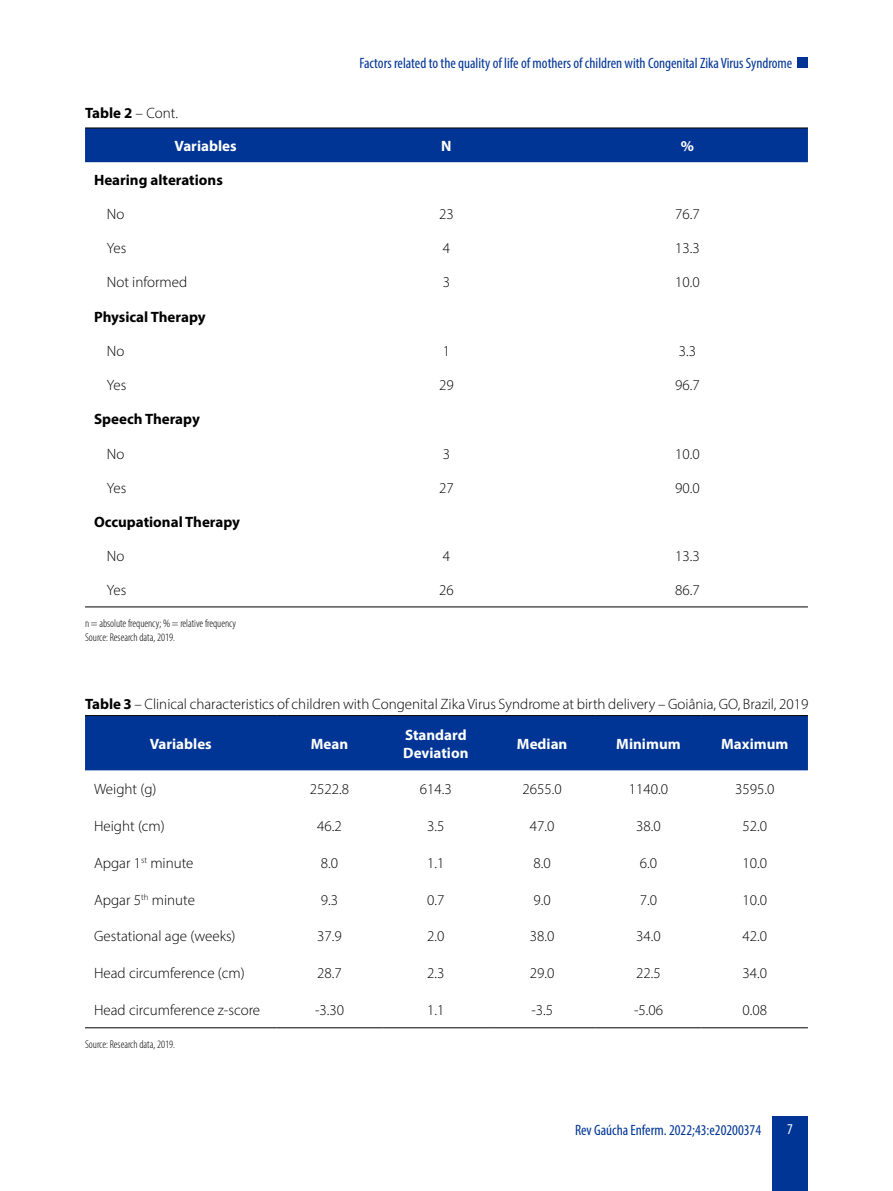
<style>
.page{position:relative;width:893px;height:1191px;background:#fff}
.page>*{position:absolute;margin:0;border:0;box-sizing:border-box;transform-origin:0 0}
.t1{font:300 15px "Myriad Pro";color:#000}
.t2{font:condensed 15px "Myriad Pro";color:#003595}
.t3{font:700 15px "Myriad Pro";color:#000}
.t4{font:700 15px/18px "Myriad Pro";color:#fff}
.t5{font:condensed 15px "Myriad Pro";color:#fff}
.t6{font:300 condensed 11.25px/13.5px "Myriad Pro";color:#000}
.s1{font-weight:300}
.s2{font-weight:700}
</style>
<div class="page">
<div style="left:772px;top:1116px;width:36px;height:75px;background:#003595"></div>
<div style="left:798px;top:57px;width:10px;height:11px;background:#003595"></div>
<div style="left:85px;top:129px;width:723px;height:33px;background:#003595"></div>
<hr style="left:85px;top:128px;width:241px;height:1px;background:#000">
<hr style="left:326px;top:128px;width:241px;height:1px;background:#000">
<hr style="left:567px;top:128px;width:241px;height:1px;background:#000">
<hr style="left:85px;top:606px;width:241px;height:1px;background:#000">
<hr style="left:326px;top:606px;width:241px;height:1px;background:#000">
<hr style="left:567px;top:606px;width:241px;height:1px;background:#000">
<div style="left:85px;top:716px;width:723px;height:54px;background:#003595"></div>
<hr style="left:85px;top:715px;width:191px;height:1px;background:#000">
<hr style="left:276px;top:715px;width:107px;height:1px;background:#000">
<hr style="left:383px;top:715px;width:106px;height:1px;background:#000">
<hr style="left:489px;top:715px;width:106px;height:1px;background:#000">
<hr style="left:595px;top:715px;width:107px;height:1px;background:#000">
<hr style="left:702px;top:715px;width:106px;height:1px;background:#000">
<hr style="left:85px;top:1027px;width:191px;height:1px;background:#000">
<hr style="left:276px;top:1027px;width:107px;height:1px;background:#000">
<hr style="left:383px;top:1027px;width:106px;height:1px;background:#000">
<hr style="left:489px;top:1027px;width:106px;height:1px;background:#000">
<hr style="left:595px;top:1027px;width:107px;height:1px;background:#000">
<hr style="left:702px;top:1027px;width:106px;height:1px;background:#000">
<p class="t3" style="left:85px;top:103px;width:95px">Table 2 <span class="s1">– Cont.</span></p>
<p class="t2" style="left:359px;top:54px;width:434px">Factors related to the quality of life of mothers of children with Congenital Zika Virus Syndrome</p>
<p class="t4" style="left:174px;top:136px;width:64px">Variables</p>
<p class="t4" style="left:441px;top:136px;width:12px">N</p>
<p class="t4" style="left:681px;top:136px;width:15px">%</p>
<p class="t3" style="left:94px;top:170px;width:130px">Hearing alterations</p>
<p class="t1" style="left:107px;top:205px;width:19px">No</p>
<p class="t1" style="left:439px;top:205px;width:16px">23</p>
<p class="t1" style="left:675px;top:205px;width:26px">76.7</p>
<p class="t1" style="left:107px;top:239px;width:21px">Yes</p>
<p class="t1" style="left:443px;top:239px;width:9px">4</p>
<p class="t1" style="left:675px;top:239px;width:26px">13.3</p>
<p class="t1" style="left:107px;top:273px;width:82px">Not informed</p>
<p class="t1" style="left:443px;top:273px;width:9px">3</p>
<p class="t1" style="left:675px;top:273px;width:26px">10.0</p>
<p class="t3" style="left:94px;top:307px;width:113px">Physical Therapy</p>
<p class="t1" style="left:107px;top:342px;width:19px">No</p>
<p class="t1" style="left:443px;top:342px;width:9px">1</p>
<p class="t1" style="left:679px;top:342px;width:19px">3.3</p>
<p class="t1" style="left:107px;top:376px;width:21px">Yes</p>
<p class="t1" style="left:439px;top:376px;width:16px">29</p>
<p class="t1" style="left:675px;top:376px;width:26px">96.7</p>
<p class="t3" style="left:94px;top:409px;width:107px">Speech Therapy</p>
<p class="t1" style="left:107px;top:444px;width:19px">No</p>
<p class="t1" style="left:443px;top:444px;width:9px">3</p>
<p class="t1" style="left:675px;top:444px;width:26px">10.0</p>
<p class="t1" style="left:107px;top:479px;width:21px">Yes</p>
<p class="t1" style="left:439px;top:479px;width:16px">27</p>
<p class="t1" style="left:675px;top:479px;width:26px">90.0</p>
<p class="t3" style="left:94px;top:512px;width:148px">Occupational Therapy</p>
<p class="t1" style="left:107px;top:547px;width:19px">No</p>
<p class="t1" style="left:443px;top:547px;width:9px">4</p>
<p class="t1" style="left:675px;top:547px;width:26px">13.3</p>
<p class="t1" style="left:107px;top:581px;width:21px">Yes</p>
<p class="t1" style="left:439px;top:581px;width:16px">26</p>
<p class="t1" style="left:675px;top:581px;width:26px">86.7</p>
<p class="t6" style="left:85px;top:616px;width:153px">n = absolute frequency; % = relative frequency<br>Source: Research data, 2019.</p>
<p class="t1" style="left:85px;top:695px;width:725px"><span class="s2">Table 3</span> – Clinical characteristics of children with Congenital Zika Virus Syndrome at birth delivery – Goiânia, GO, Brazil, 2019</p>
<p class="t4" style="left:150px;top:734px;width:64px">Variables</p>
<p class="t4" style="left:311px;top:734px;width:39px">Mean</p>
<p class="t4" style="left:403px;top:725px;width:67px">Standard<br>Deviation</p>
<p class="t4" style="left:517px;top:734px;width:52px">Median</p>
<p class="t4" style="left:616px;top:734px;width:66px">Minimum</p>
<p class="t4" style="left:721px;top:734px;width:69px">Maximum</p>
<p class="t1" style="left:94px;top:780px;width:64px">Weight (g)</p>
<p class="t1" style="left:310px;top:780px;width:41px">2522.8</p>
<p class="t1" style="left:420px;top:780px;width:33px">614.3</p>
<p class="t1" style="left:523px;top:780px;width:41px">2655.0</p>
<p class="t1" style="left:629px;top:780px;width:41px">1140.0</p>
<p class="t1" style="left:735px;top:780px;width:41px">3595.0</p>
<p class="t1" style="left:94px;top:817px;width:72px">Height (cm)</p>
<p class="t1" style="left:317px;top:817px;width:26px">46.2</p>
<p class="t1" style="left:427px;top:817px;width:19px">3.5</p>
<p class="t1" style="left:530px;top:817px;width:26px">47.0</p>
<p class="t1" style="left:636px;top:817px;width:26px">38.0</p>
<p class="t1" style="left:742px;top:817px;width:26px">52.0</p>
<p class="t1" style="left:94px;top:854px;width:101px">Apgar 1<sup>st</sup> minute</p>
<p class="t1" style="left:321px;top:854px;width:19px">8.0</p>
<p class="t1" style="left:427px;top:854px;width:19px">1.1</p>
<p class="t1" style="left:534px;top:854px;width:19px">8.0</p>
<p class="t1" style="left:640px;top:854px;width:19px">6.0</p>
<p class="t1" style="left:742px;top:854px;width:26px">10.0</p>
<p class="t1" style="left:94px;top:890px;width:102px">Apgar 5<sup>th</sup> minute</p>
<p class="t1" style="left:321px;top:890px;width:19px">9.3</p>
<p class="t1" style="left:427px;top:890px;width:19px">0.7</p>
<p class="t1" style="left:534px;top:890px;width:19px">9.0</p>
<p class="t1" style="left:640px;top:890px;width:19px">7.0</p>
<p class="t1" style="left:742px;top:890px;width:26px">10.0</p>
<p class="t1" style="left:94px;top:927px;width:143px">Gestational age (weeks)</p>
<p class="t1" style="left:317px;top:927px;width:26px">37.9</p>
<p class="t1" style="left:427px;top:927px;width:19px">2.0</p>
<p class="t1" style="left:530px;top:927px;width:26px">38.0</p>
<p class="t1" style="left:636px;top:927px;width:26px">34.0</p>
<p class="t1" style="left:742px;top:927px;width:26px">42.0</p>
<p class="t1" style="left:94px;top:964px;width:152px">Head circumference (cm)</p>
<p class="t1" style="left:317px;top:964px;width:26px">28.7</p>
<p class="t1" style="left:427px;top:964px;width:19px">2.3</p>
<p class="t1" style="left:530px;top:964px;width:26px">29.0</p>
<p class="t1" style="left:636px;top:964px;width:26px">22.5</p>
<p class="t1" style="left:742px;top:964px;width:26px">34.0</p>
<p class="t1" style="left:94px;top:1001px;width:168px">Head circumference z-score</p>
<p class="t1" style="left:315px;top:1001px;width:31px">-3.30</p>
<p class="t1" style="left:427px;top:1001px;width:19px">1.1</p>
<p class="t1" style="left:531px;top:1001px;width:23px">-3.5</p>
<p class="t1" style="left:634px;top:1001px;width:31px">-5.06</p>
<p class="t1" style="left:743px;top:1001px;width:26px">0.08</p>
<p class="t6" style="left:85px;top:1037px;width:92px">Source: Research data, 2019.</p>
<p class="t2" style="left:575px;top:1121px;width:188px">Rev Gaúcha Enferm. 2022;43:e20200374</p>
<p class="t5" style="left:787px;top:1120px;width:7px">7</p>
</div>
